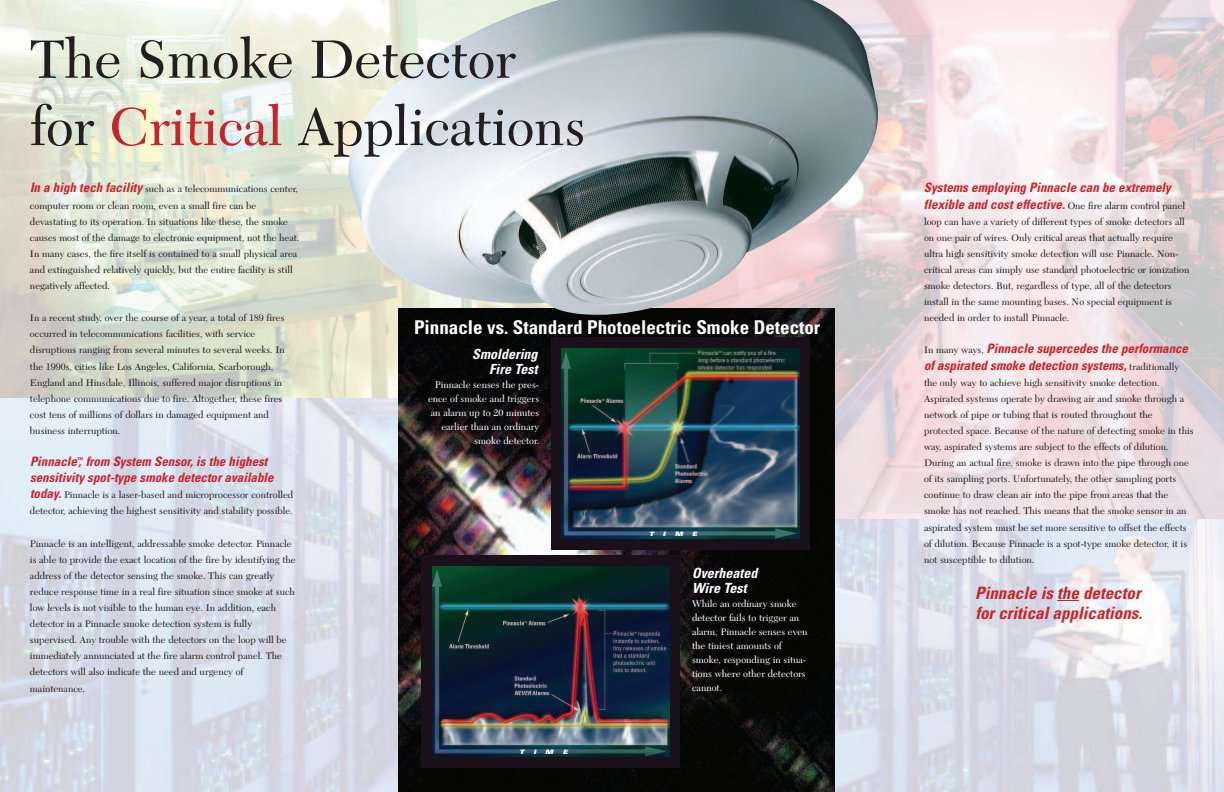
<style>
.page{position:relative;width:1224px;height:792px;background:#fff}
.page>*{position:absolute;margin:0;border:0;box-sizing:border-box;transform-origin:0 0}
.t1{font:56.1px/67.4px "Transitional 511 BT";color:#231f20}
.t2{font:700 condensed 19px "Univers";color:#fff}
.t3{font:italic 700 condensed 17px/20px "Univers";color:#c8242b}
.t4{font:italic 700 condensed 14px/15px "Univers";color:#fff}
.t5{font:italic 700 condensed 13px/16.1px "Univers";color:#c8242b}
.t6{font:10px/16.1px "Transitional 511 BT";color:#231f20}
.t7{font:10px/14px "Transitional 511 BT";color:#fff}
.t8{font:italic 900 expanded 6px "Univers";color:#fff}
.s1{color:#c8242b}
.s2{font-family:"Univers";font-weight:700;font-style:italic;font-stretch:condensed;font-size:13px;color:#c8242b}
.s3{font-family:"Transitional 511 BT";font-weight:400;font-style:normal;font-stretch:normal;font-size:10px;color:#231f20}
</style>
<div class="page">
<img style="left:0;top:398px;width:398px;height:394px">
<img style="left:835px;top:518px;width:389px;height:274px">
<img style="left:0;top:0;width:398px;height:398px">
<svg style="left:1057px;top:600px;width:22px;height:1px"></svg>
<img style="left:398px;top:315px;width:437px;height:477px">
<div style="left:551px;top:337px;width:259px;height:213px;background:#1a101a"></div>
<img style="left:562px;top:349px;width:237px;height:190px">
<div style="left:422px;top:556px;width:258px;height:212px;background:#1a101a"></div>
<img style="left:432px;top:567px;width:238px;height:190px">
<img style="left:348px;top:0;width:531px;height:315px">
<h1 class="t1" style="left:30px;top:30px;width:557px">The Smoke Detector for <span class="s1">Critical</span> Applications</h1>
<p class="t6" style="left:30px;top:182px;width:271px"><span class="s2">In a high tech facility</span> such as a telecommunications center, computer room or clean room, even a small fire can be devastating to its operation. In situations like these, the smoke causes most of the damage to electronic equipment, not the heat.<br>In many cases, the fire itself is contained to a small physical area and extinguished relatively quickly, but the entire facility is still negatively affected.</p>
<p class="t6" style="left:30px;top:311px;width:256px">In a recent study, over the course of a year, a total of 189 fires occurred in telecommunications facilities, with service disruptions ranging from several minutes to several weeks. In the 1990s, cities like Los Angeles, California, Scarborough, England and Hinsdale, Illinois, suffered major disruptions in telephone communications due to fire. Altogether, these fires cost tens of millions of dollars in damaged equipment and business interruption.</p>
<h3 class="t5" style="left:30px;top:455px;width:245px">Pinnacle<sup>™</sup>, from System Sensor, is the highest sensitivity spot-type smoke detector available</h3>
<p class="t6" style="left:30px;top:488px;width:265px"><span class="s2">today.</span> Pinnacle is a laser-based and microprocessor controlled detector, achieving the highest sensitivity and stability possible.</p>
<p class="t6" style="left:30px;top:536px;width:267px">Pinnacle is an intelligent, addressable smoke detector. Pinnacle is able to provide the exact location of the fire by identifying the address of the detector sensing the smoke. This can greatly reduce response time in a real fire situation since smoke at such low levels is not visible to the human eye. In addition, each detector in a Pinnacle smoke detection system is fully supervised. Any trouble with the detectors on the loop will be immediately annunciated at the fire alarm control panel. The detectors will also indicate the need and urgency of maintenance.</p>
<h2 class="t2" style="left:414px;top:320px;width:408px">Pinnacle vs. Standard Photoelectric Smoke Detector</h2>
<h3 class="t4" style="left:472px;top:348px;width:67px;text-align:right">Smoldering<br>Fire Test</h3>
<p class="t7" style="left:428px;top:378px;width:113px;text-align:right">Pinnacle senses the pres&shy;ence of smoke and triggers an alarm up to 20 minutes earlier than an ordinary smoke detector.</p>
<p class="t8" style="left:519px;top:750px;width:6px">T</p>
<p class="t8" style="left:533px;top:750px;width:4px">I</p>
<p class="t8" style="left:545px;top:750px;width:10px">M</p>
<p class="t8" style="left:563px;top:750px;width:7px">E</p>
<p class="t8" style="left:649px;top:532px;width:6px">T</p>
<p class="t8" style="left:663px;top:532px;width:4px">I</p>
<p class="t8" style="left:675px;top:532px;width:10px">M</p>
<p class="t8" style="left:692px;top:532px;width:7px">E</p>
<h3 class="t4" style="left:692px;top:567px;width:67px">Overheated<br>Wire Test</h3>
<p class="t7" style="left:692px;top:597px;width:117px">While an ordinary smoke detector fails to trigger an alarm, Pinnacle senses even the tiniest amounts of smoke, responding in situa&shy;tions where other detectors cannot.</p>
<h3 class="t5" style="left:924px;top:181px;width:263px">Systems employing Pinnacle can be extremely flexible and cost effective. <span class="s3">One fire alarm control panel</span></h3>
<p class="t6" style="left:924px;top:214px;width:267px">loop can have a variety of different types of smoke detectors all on one pair of wires. Only critical areas that actually require ultra high sensitivity smoke detection will use Pinnacle. Non&shy;critical areas can simply use standard photoelectric or ionization smoke detectors. But, regardless of type, all of the detectors install in the same mounting bases. No special equipment is needed in order to install Pinnacle.</p>
<h3 class="t5" style="left:924px;top:342px;width:266px"><span class="s3">In many ways,</span> Pinnacle supercedes the performance of aspirated smoke detection systems, <span class="s3">traditionally</span></h3>
<p class="t6" style="left:924px;top:375px;width:271px">the only way to achieve high sensitivity smoke detection.<br>Aspirated systems operate by drawing air and smoke through a network of pipe or tubing that is routed throughout the protected space. Because of the nature of detecting smoke in this way, aspirated systems are subject to the effects of dilution.<br>During an actual fire, smoke is drawn into the pipe through one of its sampling ports. Unfortunately, the other sampling ports continue to draw clean air into the pipe from areas that the smoke has not reached. This means that the smoke sensor in an aspirated system must be set more sensitive to offset the effects of dilution. Because Pinnacle is a spot-type smoke detector, it is not susceptible to dilution.</p>
<h3 class="t3" style="left:975px;top:585px;width:169px">Pinnacle is the detector for critical applications.</h3>
</div>
